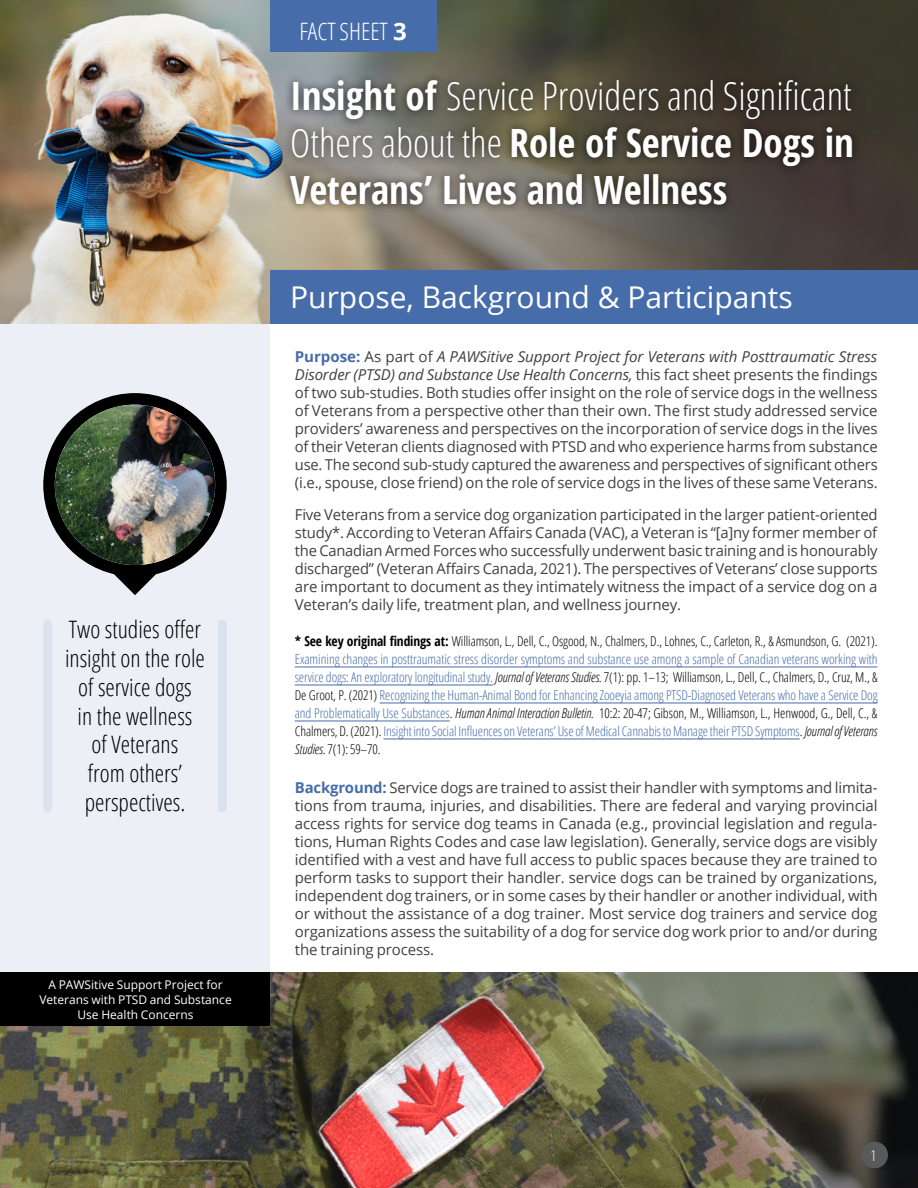
<style>
.page{position:relative;width:918px;height:1188px;background:#fff}
.page>*{position:absolute;margin:0;border:0;box-sizing:border-box;transform-origin:0 0}
.t1{font:700 condensed 39px/46.8px "Open Sans";color:#fff;text-align:justify}
.t2{font:30px "Open Sans";color:#fff}
.t3{font:300 condensed 24px/28.8px "Open Sans";color:#000;text-align:center}
.t4{font:300 condensed 24px "Open Sans";color:#fff}
.t5{font:15px/18px "Open Sans";letter-spacing:-.01em;color:#414042;text-align:justify}
.t6{font:300 condensed 15px "Open Sans";color:#fff}
.t7{font:300 condensed 13.5px/18px "Open Sans";letter-spacing:-.01em;color:#466ca9;text-align:justify}
.t8{font:12px/15px "Open Sans";color:#fff;text-align:center}
.s1{font-weight:700;font-stretch:normal}
.s2{font-weight:300}
.s3{font-weight:700;color:#466ca9}
.s4{font-style:italic}
.s5{font-weight:700;color:#000}
.s6{color:#000}
.s7{font-style:italic;color:#000}
</style>
<div class="page">
<div style="left:0;top:284px;width:270px;height:889px;background:#ecf0f6"></div>
<img style="left:0;top:0;width:918px;height:324px">
<img style="left:0;top:972px;width:918px;height:216px">
<div style="left:282px;top:72px;width:580px;height:142px;background:#000;opacity:.7"></div>
<hr style="left:295px;top:667px;width:583px;height:1px;background:#466ca9">
<hr style="left:295px;top:685px;width:198px;height:1px;background:#466ca9">
<hr style="left:380px;top:703px;width:498px;height:1px;background:#466ca9">
<hr style="left:295px;top:721px;width:155px;height:1px;background:#466ca9">
<hr style="left:384px;top:739px;width:416px;height:1px;background:#466ca9">
<div style="left:270px;top:270px;width:648px;height:54px;background:#466ca9"></div>
<svg style="left:113px;top:574px;width:44px;height:21px"></svg>
<div style="left:43px;top:393px;width:184px;height:184px;background:#000;border-radius:50%"></div>
<img style="left:55px;top:405px;width:160px;height:160px;border-radius:80px">
<div style="left:0;top:972px;width:270px;height:54px;background:#000"></div>
<div style="left:270px;top:0;width:166px;height:51px;background:#466ca9"></div>
<div style="left:43px;top:624px;width:9px;height:184px;background:#dae2ee"></div>
<div style="left:218px;top:624px;width:9px;height:184px;background:#dae2ee"></div>
<div style="left:861px;top:1142px;width:27px;height:26px;background:#58595b;border-radius:50%"></div>
<h3 class="t3" style="left:65px;top:614px;width:141px">Two studies offer insight on the role of service dogs<br>in the wellness<br>of Veterans<br>from others’ perspectives.</h3>
<p class="t8" style="left:39px;top:976px;width:194px">A PAWSitive Support Project for<br>Veterans with PTSD and Substance<br>Use Health Concerns</p>
<h3 class="t4" style="left:299px;top:15px;width:109px">FACT SHEET <span class="s1">3</span></h3>
<h1 class="t1" style="left:290px;top:72px;width:565px">Insight of <span class="s2">Service Providers and Significant Others about the</span> Role of Service Dogs in Veterans’ Lives and Wellness</h1>
<h2 class="t2" style="left:290px;top:277px;width:504px">Purpose, Background &amp; Participants</h2>
<p class="t5" style="left:295px;top:348px;width:584px"><span class="s3">Purpose:</span> As part of <span class="s4">A PAWSitive Support Project for Veterans with Posttraumatic Stress Disorder (PTSD) and Substance Use Health Concerns,</span> this fact sheet presents the findings of two sub-studies. Both studies offer insight on the role of service dogs in the wellness of Veterans from a perspective other than their own. The first study addressed service providers’ awareness and perspectives on the incorporation of service dogs in the lives of their Veteran clients diagnosed with PTSD and who experience harms from substance use. The second sub-study captured the awareness and perspectives of significant others (i.e., spouse, close friend) on the role of service dogs in the lives of these same Veterans.</p>
<p class="t5" style="left:295px;top:505px;width:584px">Five Veterans from a service dog organization participated in the larger patient-oriented study*. According to Veteran Affairs Canada (VAC), a Veteran is “[a]ny former member of the Canadian Armed Forces who successfully underwent basic training and is honourably discharged” (Veteran Affairs Canada, 2021). The perspectives of Veterans’ close supports are important to document as they intimately witness the impact of a service dog on a Veteran’s daily life, treatment plan, and wellness journey.</p>
<p class="t7" style="left:295px;top:632px;width:584px"><span class="s5">* See key original findings at:</span> <span class="s6">Williamson, L., Dell, C., Osgood, N., Chalmers, D., Lohnes, C., Carleton, R., &amp; Asmundson, G. (2021).<br></span>Examining changes in posttraumatic stress disorder symptoms and substance use among a sample of Canadian veterans working with service dogs: An exploratory longitudinal study. <span class="s7">Journal of Veterans Studies.</span> <span class="s6">7(1): pp. 1–13; Williamson, L., Dell, C., Chalmers, D., Cruz, M., &amp; De Groot, P. (2021)</span> Recognizing the Human-Animal Bond for Enhancing Zooeyia among PTSD-Diagnosed Veterans who have a Service Dog and Problematically Use Substances<span class="s6">.</span> <span class="s7">Human Animal Interaction Bulletin.</span> <span class="s6">10:2: 20-47; Gibson, M., Williamson, L., Henwood, G., Dell, C., &amp; Chalmers, D. (2021).</span> Insight into Social Influences on Veterans’ Use of Medical Cannabis to Manage their PTSD Symptoms<span class="s6">.</span> <span class="s7">Journal of Veterans Studies.</span> <span class="s6">7(1): 59–70.</span></p>
<p class="t5" style="left:295px;top:778px;width:584px"><span class="s3">Background:</span> Service dogs are trained to assist their handler with symptoms and limita&shy;tions from trauma, injuries, and disabilities. There are federal and varying provincial access rights for service dog teams in Canada (e.g., provincial legislation and regula&shy;tions, Human Rights Codes and case law legislation). Generally, service dogs are visibly identified with a vest and have full access to public spaces because they are trained to perform tasks to support their handler. service dogs can be trained by organizations, independent dog trainers, or in some cases by their handler or another individual, with or without the assistance of a dog trainer. Most service dog trainers and service dog organizations assess the suitability of a dog for service dog work prior to and/or during the training process.</p>
<p class="t6" style="left:870px;top:1145px;width:7px">1</p>
</div>
